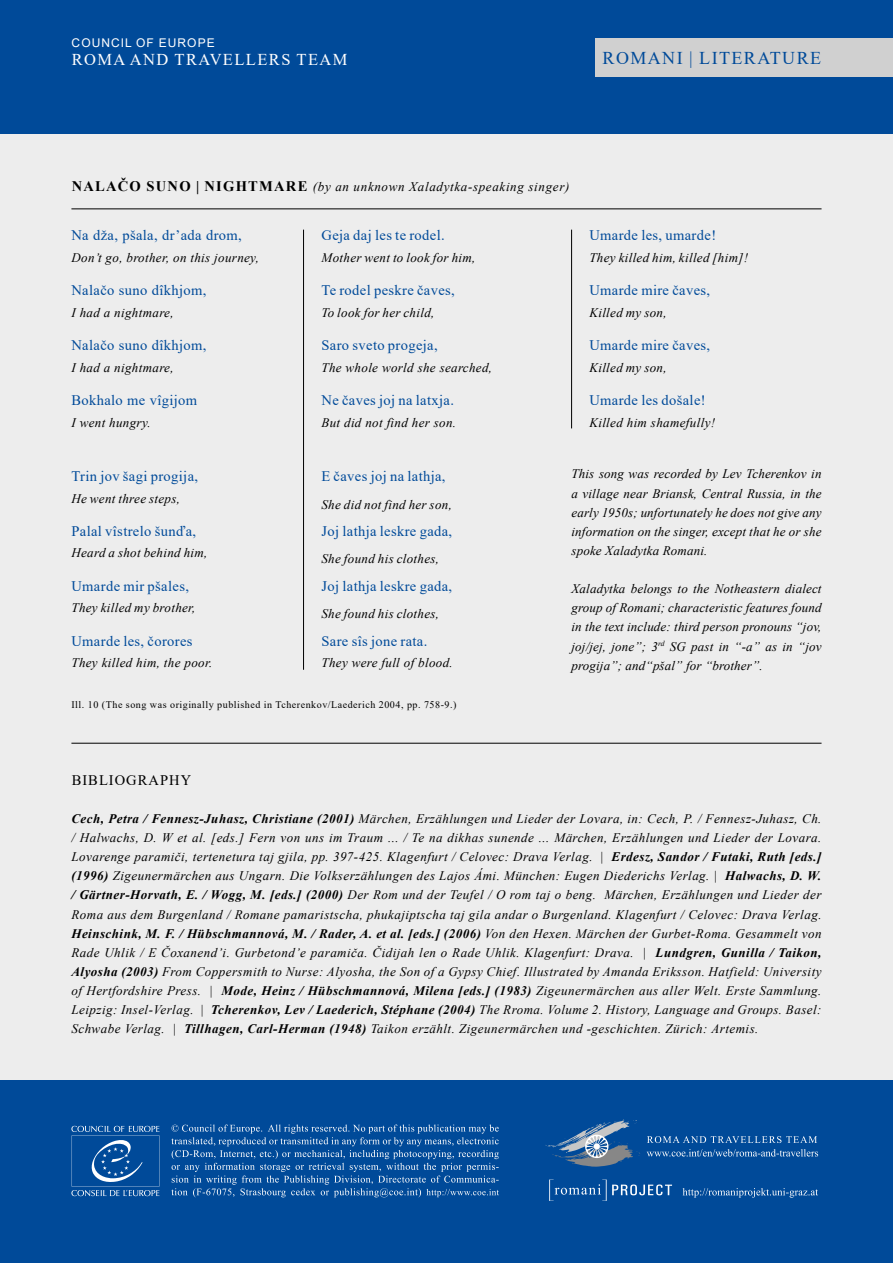
<style>
.page{position:relative;width:893px;height:1263px;background:#fff}
.page>*{position:absolute;margin:0;border:0;box-sizing:border-box;transform-origin:0 0}
.t1{font:18px "Times New Roman";letter-spacing:.08em;color:#004a99}
.t2{font:16.5px "Times New Roman";letter-spacing:.085em;color:#fff}
.t3{font:14.55px "Times New Roman";letter-spacing:.025em;color:#004a99}
.t4{font:14.55px "Times New Roman";letter-spacing:.07em;color:#000}
.t5{font:italic 13.05px/19.2px "Times New Roman";letter-spacing:.025em;color:#000;text-align:justify}
.t6{font:italic 13.05px "Times New Roman";letter-spacing:.05em;color:#000}
.t7{font:12px "Arial";letter-spacing:.085em;color:#fff}
.t8{font:10.05px "Times New Roman";letter-spacing:.05em;color:#000}
.s1{font-weight:700;font-style:normal;font-size:14.55px}
.s2{font-weight:700}
</style>
<div class="page">
<div style="left:0;top:113px;width:893px;height:1150px;background:#ededed"></div>
<div style="left:0;top:0;width:893px;height:134px;background:#004a99"></div>
<div style="left:595px;top:38px;width:298px;height:39px;background:#d0d0d0"></div>
<hr style="left:71px;top:209px;width:750px;height:1px;background:#000">
<hr style="left:71px;top:743px;width:750px;height:1px;background:#000">
<hr style="left:303px;top:230px;width:1px;height:440px;background:#000">
<hr style="left:571px;top:230px;width:1px;height:198px;background:#000">
<div style="left:0;top:1081px;width:893px;height:182px;background:#004a99"></div>
<svg style="left:171px;top:1124px;width:328px;height:73px"></svg>
<svg style="left:549px;top:1179px;width:123px;height:22px"></svg>
<svg style="left:545px;top:1119px;width:95px;height:48px"></svg>
<svg style="left:647px;top:1149px;width:171px;height:7px"></svg>
<svg style="left:647px;top:1136px;width:170px;height:7px"></svg>
<svg style="left:71px;top:1126px;width:88px;height:70px"></svg>
<svg style="left:682px;top:1188px;width:136px;height:9px"></svg>
<p class="t7" style="left:72px;top:35px;width:145px">COUNCIL OF EUROPE</p>
<p class="t2" style="left:72px;top:48px;width:277px">ROMA AND TRAVELLERS TEAM</p>
<h1 class="t1" style="left:603px;top:45px;width:220px">ROMANI | LITERATURE</h1>
<p class="t6" style="left:72px;top:178px;width:499px"><span class="s1">NALAČO SUNO | NIGHTMARE</span> (by an unknown Xaladytka-speaking singer)</p>
<p class="t3" style="left:71px;top:225px;width:172px">Na dža, pšala, dr’ada drom,</p>
<p class="t5" style="left:71px;top:248px;width:189px">Don’t go, brother, on this journey,</p>
<p class="t3" style="left:71px;top:280px;width:137px">Nalačo suno dîkhjom,</p>
<p class="t5" style="left:71px;top:303px;width:104px">I had a nightmare,</p>
<p class="t3" style="left:71px;top:335px;width:137px">Nalačo suno dîkhjom,</p>
<p class="t5" style="left:71px;top:357px;width:104px">I had a nightmare,</p>
<p class="t3" style="left:71px;top:390px;width:127px">Bokhalo me vîgijom</p>
<p class="t5" style="left:71px;top:412px;width:81px">I went hungry.</p>
<p class="t3" style="left:321px;top:225px;width:125px">Geja daj les te rodel.</p>
<p class="t5" style="left:321px;top:248px;width:155px">Mother went to look for him,</p>
<p class="t3" style="left:321px;top:280px;width:135px">Te rodel peskre čaves,</p>
<p class="t5" style="left:321px;top:303px;width:115px">To look for her child,</p>
<p class="t3" style="left:321px;top:335px;width:118px">Saro sveto progeja,</p>
<p class="t5" style="left:321px;top:357px;width:172px">The whole world she searched,</p>
<p class="t3" style="left:321px;top:390px;width:134px">Ne čaves joj na latxja.</p>
<p class="t5" style="left:321px;top:412px;width:136px">But did not find her son.</p>
<p class="t3" style="left:589px;top:225px;width:128px">Umarde les, umarde!</p>
<p class="t5" style="left:589px;top:248px;width:160px">They killed him, killed [him]!</p>
<p class="t3" style="left:589px;top:280px;width:122px">Umarde mire čaves,</p>
<p class="t5" style="left:589px;top:303px;width:79px">Killed my son,</p>
<p class="t3" style="left:589px;top:335px;width:122px">Umarde mire čaves,</p>
<p class="t5" style="left:589px;top:357px;width:79px">Killed my son,</p>
<p class="t3" style="left:589px;top:390px;width:118px">Umarde les došale!</p>
<p class="t5" style="left:589px;top:412px;width:127px">Killed him shamefully!</p>
<p class="t3" style="left:71px;top:466px;width:128px">Trin jov šagi progija,</p>
<p class="t5" style="left:71px;top:488px;width:110px">He went three steps,</p>
<p class="t3" style="left:71px;top:521px;width:126px">Palal vîstrelo šunďa,</p>
<p class="t5" style="left:71px;top:543px;width:138px">Heard a shot behind him,</p>
<p class="t3" style="left:71px;top:576px;width:119px">Umarde mir pšales,</p>
<p class="t5" style="left:71px;top:598px;width:126px">They killed my brother,</p>
<p class="t3" style="left:71px;top:631px;width:123px">Umarde les, čorores</p>
<p class="t5" style="left:71px;top:653px;width:142px">They killed him, the poor.</p>
<p class="t3" style="left:321px;top:466px;width:126px">E čaves joj na lathja,</p>
<p class="t5" style="left:321px;top:494px;width:132px">She did not find her son,</p>
<p class="t3" style="left:321px;top:521px;width:132px">Joj lathja leskre gada,</p>
<p class="t5" style="left:321px;top:549px;width:119px">She found his clothes,</p>
<p class="t3" style="left:321px;top:576px;width:132px">Joj lathja leskre gada,</p>
<p class="t5" style="left:321px;top:604px;width:119px">She found his clothes,</p>
<p class="t3" style="left:321px;top:631px;width:107px">Sare sîs jone rata.</p>
<p class="t5" style="left:321px;top:653px;width:133px">They were full of blood.</p>
<p class="t8" style="left:71px;top:698px;width:386px">Ill. 10 (The song was originally published in Tcherenkov/Laederich 2004, pp. 758-9.)</p>
<p class="t5" style="left:571px;top:464px;width:252px">This song was recorded by Lev Tcherenkov in a village near Briansk, Central Russia, in the early 1950s; unfortunately he does not give any information on the singer, except that he or she spoke Xaladytka Romani.</p>
<p class="t5" style="left:571px;top:579px;width:252px">Xaladytka belongs to the Notheastern dialect group of Romani; characteristic features found in the text include: third person pronouns “jov, joj/jej, jone”; 3<sup>rd</sup> SG past in “-a” as in “jov progija”; and“pšal” for “brother”.</p>
<p class="t4" style="left:72px;top:769px;width:121px">BIBLIOGRAPHY</p>
<p class="t5" style="left:71px;top:808px;width:752px"><span class="s2">Cech, Petra / Fennesz-Juhasz, Christiane (2001)</span> Märchen, Erzählungen und Lieder der Lovara, in: Cech, P. / Fennesz-Juhasz, Ch. / Halwachs, D. W et al. [eds.] Fern von uns im Traum ... / Te na dikhas sunende ... Märchen, Erzählungen und Lieder der Lovara.<br>Lovarenge paramiči, tertenetura taj gjila, pp. 397-425. Klagenfurt / Celovec: Drava Verlag. | <span class="s2">Erdesz, Sandor / Futaki, Ruth [eds.] (1996)</span> Zigeunermärchen aus Ungarn. Die Volkserzählungen des Lajos Ámi. München: Eugen Diederichs Verlag. | <span class="s2">Halwachs, D. W. / Gärtner-Horvath, E. / Wogg, M. [eds.] (2000)</span> Der Rom und der Teufel / O rom taj o beng. Märchen, Erzählungen und Lieder der Roma aus dem Burgenland / Romane pamaristscha, phukajiptscha taj gila andar o Burgenland. Klagenfurt / Celovec: Drava Verlag.<br><span class="s2">Heinschink, M. F. / Hübschmannová, M. / Rader, A. et al. [eds.] (2006)</span> Von den Hexen. Märchen der Gurbet-Roma. Gesammelt von Rade Uhlik / E Čoxanend’i. Gurbetond’e paramiča. Čidijah len o Rade Uhlik. Klagenfurt: Drava. | <span class="s2">Lundgren, Gunilla / Taikon, Alyosha (2003)</span> From Coppersmith to Nurse: Alyosha, the Son of a Gypsy Chief. Illustrated by Amanda Eriksson. Hatfield: University of Hertfordshire Press. | <span class="s2">Mode, Heinz / Hübschmannová, Milena [eds.] (1983)</span> Zigeunermärchen aus aller Welt. Erste Sammlung.<br>Leipzig: Insel-Verlag. | <span class="s2">Tcherenkov, Lev / Laederich, Stéphane (2004)</span> The Rroma. Volume 2. History, Language and Groups. Basel:<br>Schwabe Verlag. | <span class="s2">Tillhagen, Carl-Herman (1948)</span> Taikon erzählt. Zigeunermärchen und -geschichten. Zürich: Artemis.</p>
</div>
